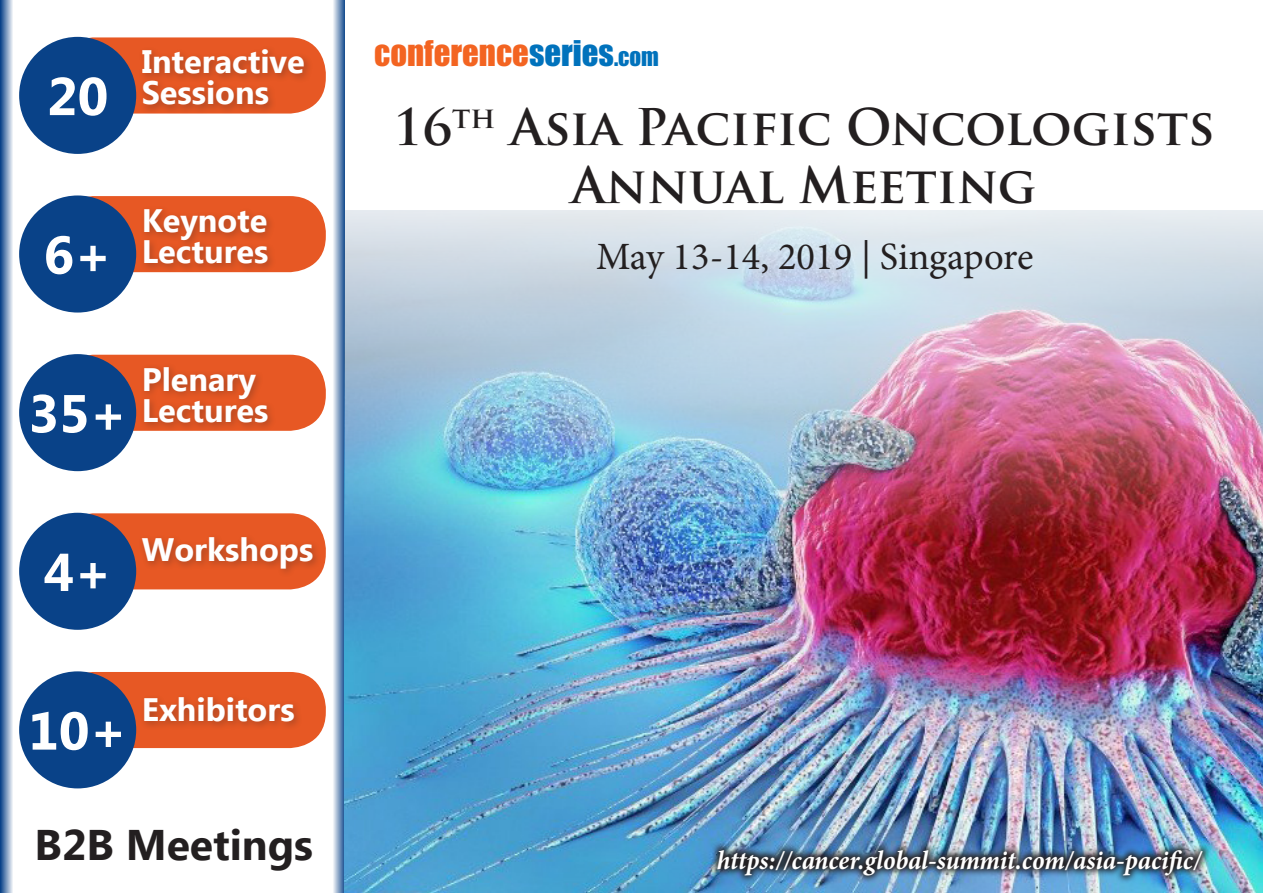
<style>
.page{position:relative;width:1263px;height:893px;background:#fff}
.page>*{position:absolute;margin:0;border:0;box-sizing:border-box;transform-origin:0 0}
.t1{font:700 53.25px "Ebrima";color:#fff}
.t2{font:700 49.2px/57.9px "Trajan Pro";color:#231f20;text-align:center}
.t3{font:700 42.75px "Ebrima";color:#231f20}
.t4{font:38.55px "Minion Pro";color:#231f20}
.t5{font:32.7px "Impact";color:#f36421}
.t6{font:700 32.4px/30.9px "Ebrima";color:#fff}
.t7{font:italic 700 26.85px "Minion Pro";letter-spacing:-.005em;color:#fff;scale:.95 1}
.s1{color:#0072bc}
.s2{font-size:22.95px;color:#0072bc}
</style>
<div class="page">
<div style="left:58px;top:37px;width:268px;height:77px;background:#e75824;border-radius:36px"></div>
<div style="left:19px;top:37px;width:117px;height:117px;background:#094288;border-radius:50%"></div>
<div style="left:138px;top:45px;width:176px;height:70px;background:#231f20;opacity:.3"></div>
<div style="left:58px;top:196px;width:268px;height:76px;background:#e75824;border-radius:36px"></div>
<div style="left:19px;top:195px;width:117px;height:118px;background:#094288;border-radius:50%"></div>
<div style="left:140px;top:205px;width:137px;height:68px;background:#231f20;opacity:.3"></div>
<div style="left:58px;top:355px;width:268px;height:76px;background:#e75824;border-radius:36px"></div>
<div style="left:19px;top:354px;width:117px;height:117px;background:#094288;border-radius:50%"></div>
<div style="left:140px;top:362px;width:137px;height:70px;background:#231f20;opacity:.3"></div>
<div style="left:58px;top:513px;width:268px;height:76px;background:#e75824;border-radius:36px"></div>
<div style="left:19px;top:513px;width:117px;height:117px;background:#094288;border-radius:50%"></div>
<div style="left:138px;top:533px;width:184px;height:45px;background:#231f20;opacity:.3"></div>
<div style="left:58px;top:672px;width:268px;height:76px;background:#e75824;border-radius:36px"></div>
<div style="left:19px;top:671px;width:117px;height:117px;background:#094288;border-radius:50%"></div>
<div style="left:140px;top:693px;width:164px;height:38px;background:#231f20;opacity:.3"></div>
<svg style="left:0;top:0;width:13px;height:893px"></svg>
<svg style="left:333px;top:0;width:12px;height:893px"></svg>
<img style="left:345px;top:210px;width:918px;height:683px">
<img style="left:709px;top:841px;width:502px;height:43px">
<h1 class="t1" style="left:47px;top:57px;width:63px">20</h1>
<p class="t6" style="left:142px;top:48px;width:165px">Interactive<br>Sessions</p>
<h1 class="t1" style="left:44px;top:215px;width:70px">6+</h1>
<p class="t6" style="left:142px;top:207px;width:128px">Keynote<br>Lectures</p>
<h1 class="t1" style="left:28px;top:374px;width:100px">35+</h1>
<p class="t6" style="left:142px;top:365px;width:128px">Plenary<br>Lectures</p>
<h1 class="t1" style="left:44px;top:532px;width:70px">4+</h1>
<p class="t6" style="left:142px;top:536px;width:173px">Workshops</p>
<h1 class="t1" style="left:28px;top:691px;width:100px">10+</h1>
<p class="t6" style="left:142px;top:696px;width:154px">Exhibitors</p>
<h3 class="t3" style="left:35px;top:813px;width:280px">B2B Meetings</h3>
<p class="t5" style="left:374px;top:28px;width:286px">CONFERENCE<span class="s1">SERIES</span><span class="s2">.COM</span></p>
<p class="t2" style="left:393px;top:98px;width:823px">16<sup>th</sup> Asia Pacific Oncologists<br>Annual Meeting</p>
<p class="t4" style="left:596px;top:230px;width:439px">May 13-14, 2019 | Singapore</p>
<p class="t7" style="left:717px;top:841px;width:511px">https://cancer.global-summit.com/asia-pacific/</p>
</div>
